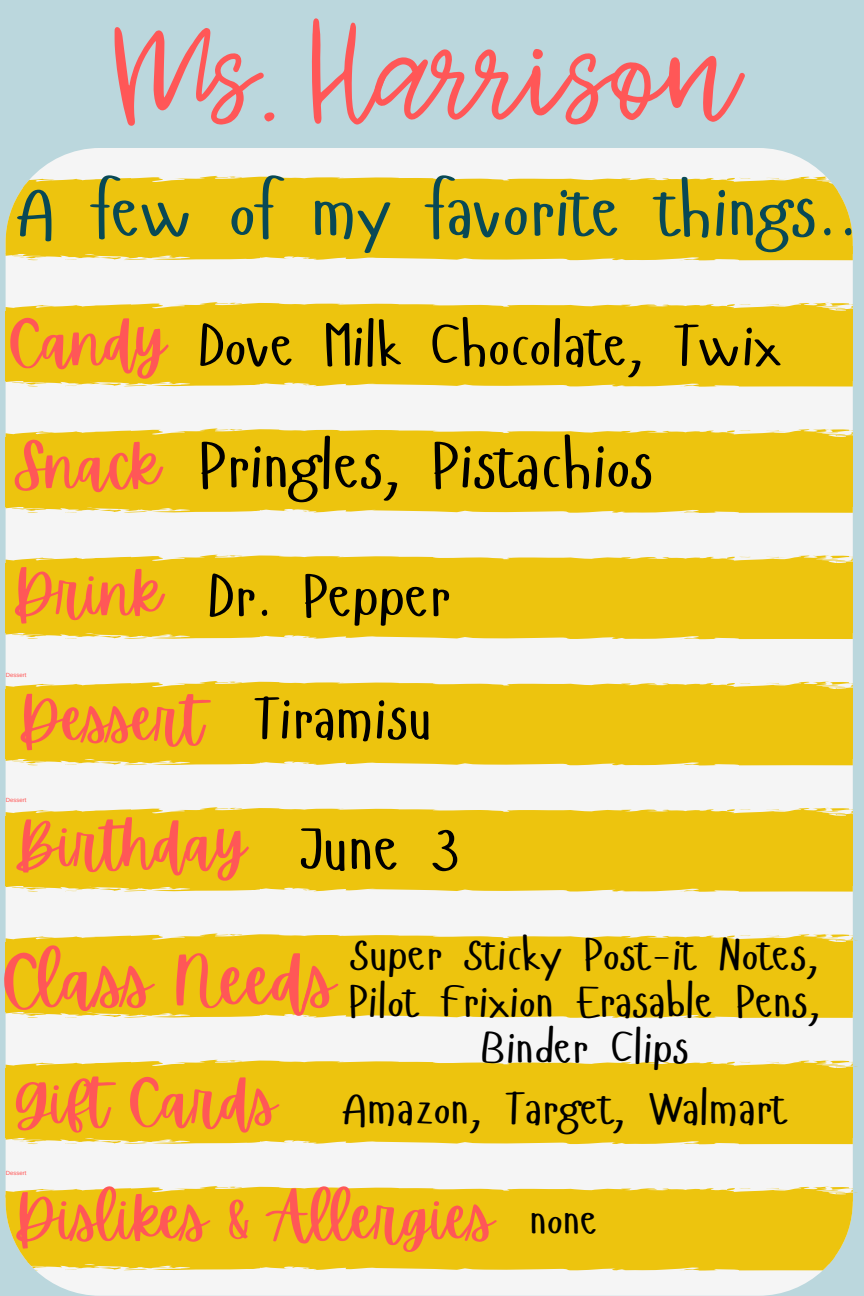
<style>
.page{position:relative;width:864px;height:1296px;background:#bbd7dd}
.page>*{position:absolute;margin:0;border:0;box-sizing:border-box;transform-origin:0 0}
.t1{font:300 129.8px "Jenthill";color:#ff5757}
.t2{font:72px "Hangyaboly";color:#084955}
.t3{font:68px "Apricots";color:#ff5757}
.t4{font:64.8px "Hangyaboly";color:#000}
.t5{font:63.4px "Hangyaboly";color:#000}
.t6{font:60px "Apricots";color:#ff5757}
.t7{font:60px "Hangyaboly";color:#000}
.t8{font:59.15px "Hangyaboly";color:#000}
.t9{font:46.1px "Hangyaboly";color:#000}
.t10{font:45.45px/46.5px "Hangyaboly";color:#000;text-align:center}
.t11{font:43.05px "Hangyaboly";color:#000}
.t12{font:6px "Arimo";color:#ff5757}
</style>
<div class="page">
<div style="left:6px;top:148px;width:847px;height:1148px;background:#f5f5f5"></div>
<svg style="left:6px;top:1186px;width:847px;height:85px;background:#ecc61d"></svg>
<svg style="left:32px;top:1259px;width:45px;height:12px"></svg>
<svg style="left:91px;top:1259px;width:59px;height:11px"></svg>
<svg style="left:300px;top:1268px;width:13px;height:2px"></svg>
<svg style="left:272px;top:1259px;width:26px;height:1px"></svg>
<svg style="left:523px;top:1256px;width:21px;height:3px"></svg>
<svg style="left:830px;top:1187px;width:28px;height:8px"></svg>
<svg style="left:766px;top:1188px;width:21px;height:2px"></svg>
<svg style="left:739px;top:1188px;width:12px;height:1px"></svg>
<svg style="left:625px;top:1201px;width:27px;height:2px"></svg>
<svg style="left:414px;top:1199px;width:35px;height:2px"></svg>
<div style="left:6px;top:1060px;width:847px;height:84px;background:#edc40e"></div>
<svg style="left:19px;top:1133px;width:58px;height:12px"></svg>
<svg style="left:91px;top:1133px;width:59px;height:11px"></svg>
<svg style="left:300px;top:1142px;width:13px;height:1px"></svg>
<svg style="left:272px;top:1133px;width:26px;height:1px"></svg>
<svg style="left:523px;top:1130px;width:21px;height:3px"></svg>
<svg style="left:830px;top:1061px;width:28px;height:7px"></svg>
<svg style="left:766px;top:1062px;width:21px;height:2px"></svg>
<svg style="left:739px;top:1062px;width:12px;height:1px"></svg>
<svg style="left:625px;top:1075px;width:27px;height:1px"></svg>
<svg style="left:414px;top:1073px;width:35px;height:2px"></svg>
<div style="left:6px;top:933px;width:847px;height:85px;background:#edc40e"></div>
<svg style="left:19px;top:1007px;width:58px;height:11px"></svg>
<svg style="left:91px;top:1006px;width:59px;height:12px"></svg>
<svg style="left:272px;top:1006px;width:41px;height:11px"></svg>
<svg style="left:523px;top:1003px;width:21px;height:4px"></svg>
<svg style="left:830px;top:934px;width:28px;height:8px"></svg>
<svg style="left:766px;top:935px;width:21px;height:3px"></svg>
<svg style="left:739px;top:935px;width:12px;height:1px"></svg>
<svg style="left:625px;top:948px;width:27px;height:2px"></svg>
<svg style="left:414px;top:946px;width:35px;height:3px"></svg>
<div style="left:6px;top:807px;width:847px;height:85px;background:#edc40e"></div>
<svg style="left:19px;top:881px;width:58px;height:11px"></svg>
<svg style="left:91px;top:880px;width:59px;height:11px"></svg>
<svg style="left:272px;top:880px;width:41px;height:11px"></svg>
<svg style="left:523px;top:877px;width:21px;height:4px"></svg>
<svg style="left:830px;top:808px;width:23px;height:8px"></svg>
<svg style="left:766px;top:809px;width:21px;height:2px"></svg>
<svg style="left:739px;top:809px;width:12px;height:1px"></svg>
<svg style="left:625px;top:822px;width:27px;height:2px"></svg>
<svg style="left:414px;top:820px;width:35px;height:2px"></svg>
<div style="left:6px;top:681px;width:847px;height:84px;background:#edc40e"></div>
<svg style="left:19px;top:754px;width:58px;height:12px"></svg>
<svg style="left:91px;top:754px;width:59px;height:11px"></svg>
<svg style="left:300px;top:763px;width:13px;height:2px"></svg>
<svg style="left:272px;top:754px;width:26px;height:1px"></svg>
<svg style="left:523px;top:751px;width:21px;height:3px"></svg>
<svg style="left:830px;top:682px;width:23px;height:8px"></svg>
<svg style="left:766px;top:683px;width:21px;height:2px"></svg>
<svg style="left:739px;top:683px;width:12px;height:1px"></svg>
<svg style="left:625px;top:696px;width:27px;height:1px"></svg>
<svg style="left:414px;top:694px;width:35px;height:2px"></svg>
<div style="left:6px;top:555px;width:847px;height:84px;background:#edc40e"></div>
<svg style="left:19px;top:628px;width:58px;height:11px"></svg>
<svg style="left:91px;top:628px;width:59px;height:11px"></svg>
<svg style="left:300px;top:637px;width:13px;height:1px"></svg>
<svg style="left:272px;top:628px;width:26px;height:1px"></svg>
<svg style="left:523px;top:625px;width:21px;height:3px"></svg>
<svg style="left:830px;top:556px;width:23px;height:7px"></svg>
<svg style="left:766px;top:557px;width:21px;height:2px"></svg>
<svg style="left:739px;top:557px;width:12px;height:1px"></svg>
<svg style="left:625px;top:570px;width:27px;height:1px"></svg>
<svg style="left:414px;top:568px;width:35px;height:2px"></svg>
<div style="left:6px;top:428px;width:847px;height:85px;background:#edc40e"></div>
<svg style="left:19px;top:502px;width:58px;height:11px"></svg>
<svg style="left:91px;top:501px;width:59px;height:12px"></svg>
<svg style="left:272px;top:501px;width:41px;height:11px"></svg>
<svg style="left:523px;top:498px;width:21px;height:4px"></svg>
<svg style="left:830px;top:429px;width:23px;height:8px"></svg>
<svg style="left:766px;top:430px;width:21px;height:2px"></svg>
<svg style="left:739px;top:430px;width:12px;height:1px"></svg>
<svg style="left:625px;top:443px;width:27px;height:2px"></svg>
<svg style="left:414px;top:441px;width:35px;height:2px"></svg>
<div style="left:6px;top:302px;width:847px;height:85px;background:#edc40e"></div>
<svg style="left:19px;top:376px;width:58px;height:11px"></svg>
<svg style="left:91px;top:375px;width:59px;height:11px"></svg>
<svg style="left:300px;top:384px;width:13px;height:2px"></svg>
<svg style="left:272px;top:375px;width:26px;height:1px"></svg>
<svg style="left:523px;top:372px;width:21px;height:4px"></svg>
<svg style="left:830px;top:303px;width:23px;height:8px"></svg>
<svg style="left:766px;top:304px;width:21px;height:2px"></svg>
<svg style="left:739px;top:304px;width:12px;height:1px"></svg>
<svg style="left:625px;top:317px;width:27px;height:2px"></svg>
<svg style="left:414px;top:315px;width:35px;height:2px"></svg>
<svg style="left:6px;top:176px;width:847px;height:84px;background:#ecc61b"></svg>
<svg style="left:19px;top:249px;width:58px;height:12px"></svg>
<svg style="left:91px;top:249px;width:59px;height:11px"></svg>
<svg style="left:300px;top:258px;width:13px;height:1px"></svg>
<svg style="left:272px;top:249px;width:26px;height:1px"></svg>
<svg style="left:523px;top:246px;width:21px;height:3px"></svg>
<svg style="left:766px;top:178px;width:21px;height:2px"></svg>
<svg style="left:739px;top:178px;width:12px;height:1px"></svg>
<svg style="left:625px;top:191px;width:27px;height:1px"></svg>
<svg style="left:414px;top:189px;width:35px;height:2px"></svg>
<p class="t1" style="left:113px;top:-5px;width:628px">Ms. Harrison</p>
<p class="t2" style="left:15px;top:165px;width:845px">A few of my favorite things..</p>
<p class="t6" style="left:7px;top:308px;width:160px">Candy</p>
<p class="t6" style="left:14px;top:431px;width:147px">Snack</p>
<p class="t6" style="left:12px;top:558px;width:151px">Drink</p>
<p class="t8" style="left:198px;top:307px;width:585px">Dove Milk Chocolate, Twix</p>
<p class="t4" style="left:199px;top:424px;width:455px">Pringles, Pistachios</p>
<p class="t7" style="left:208px;top:558px;width:244px">Dr. Pepper</p>
<p class="t12" style="left:6px;top:671px;width:22px">Dessert</p>
<p class="t6" style="left:18px;top:685px;width:187px">Dessert</p>
<p class="t7" style="left:253px;top:680px;width:181px">Tiramisu</p>
<p class="t12" style="left:6px;top:797px;width:22px">Dessert</p>
<p class="t6" style="left:13px;top:810px;width:234px">Birthday</p>
<p class="t5" style="left:300px;top:808px;width:161px">June 3</p>
<p class="t3" style="left:1px;top:942px;width:336px">Class Needs</p>
<p class="t10" style="left:349px;top:930px;width:472px">Super Sticky Post-it Notes,<br>Pilot Frixion Erasable Pens,<br>Binder Clips</p>
<p class="t6" style="left:13px;top:1068px;width:265px">Gift Cards</p>
<p class="t9" style="left:342px;top:1079px;width:446px">Amazon, Target, Walmart</p>
<p class="t12" style="left:6px;top:1170px;width:22px">Dessert</p>
<p class="t6" style="left:13px;top:1183px;width:482px">Dislikes &amp; Allergies</p>
<p class="t11" style="left:530px;top:1192px;width:69px">none</p>
</div>
